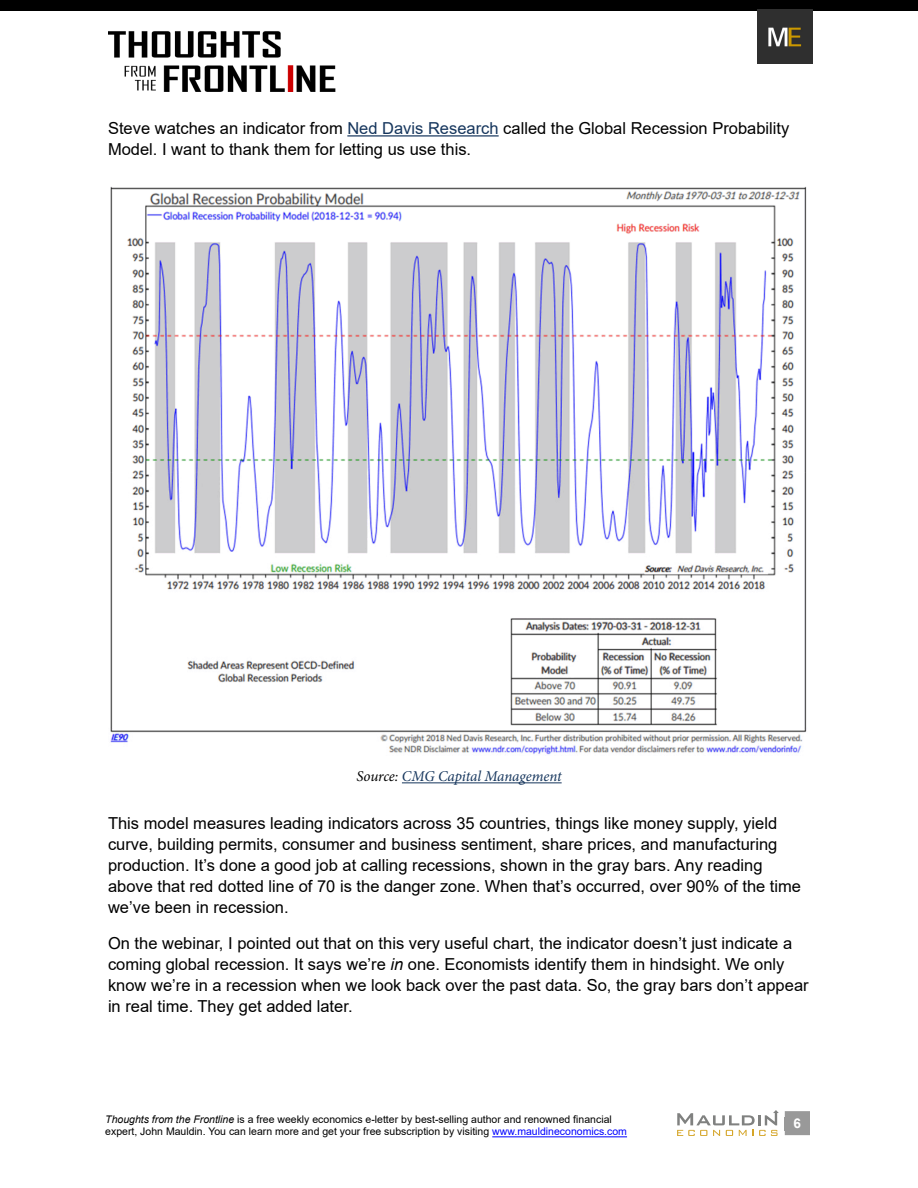
<style>
.page{position:relative;width:918px;height:1188px;background:#fff}
.page>*{position:absolute;margin:0;border:0;box-sizing:border-box;transform-origin:0 0}
.Body-Text{font:16.5px/21px "Arial";color:#000}
.PhotoCaption-39pica{font:italic 15px "Minion Pro";letter-spacing:-.01em;color:#16365d}
.t1{font:700 13.5px "Arial";color:#fff}
.t2{font:10.5px/12.6px "Arial";color:#000}
.s1{color:#16365d}
.s2{color:#000}
.s3{font-style:italic}
.s4{color:#00f}
</style>
<div class="page">
<div style="left:785px;top:1111px;width:25px;height:24px;background:#999"></div>
<hr style="left:492px;top:1136px;width:135px;height:1px;background:#00f">
<img style="left:108px;top:31px;width:228px;height:61px">
<div style="left:0;top:0;width:918px;height:11px;background:#000"></div>
<img style="left:758px;top:9px;width:55px;height:55px">
<svg style="left:677px;top:1110px;width:102px;height:26px"></svg>
<hr style="left:347px;top:135px;width:152px;height:2px;background:#16365d">
<hr style="left:402px;top:782px;width:160px;height:1px;background:#16365d">
<img style="left:110px;top:186px;width:697px;height:569px">
<p class="Body-Text" style="left:108px;top:118px;width:683px">Steve watches an indicator from <span class="s1">Ned Davis Research</span> called the Global Recession Probability<br>Model. I want to thank them for letting us use this.</p>
<p class="PhotoCaption-39pica" style="left:356px;top:766px;width:207px"><span class="s2">Source:</span> CMG Capital Management</p>
<p class="Body-Text" style="left:108px;top:813px;width:695px">This model measures leading indicators across 35 countries, things like money supply, yield curve, building permits, consumer and business sentiment, share prices, and manufacturing production. It’s done a good job at calling recessions, shown in the gray bars. Any reading above that red dotted line of 70 is the danger zone. When that’s occurred, over 90% of the time we’ve been in recession.</p>
<p class="Body-Text" style="left:108px;top:933px;width:702px">On the webinar, I pointed out that on this very useful chart, the indicator doesn’t just indicate a coming global recession. It says we’re <span class="s3">in</span> one. Economists identify them in hindsight. We only know we’re in a recession when we look back over the past data. So, the gray bars don’t appear in real time. They get added later.</p>
<p class="t2" style="left:105px;top:1113px;width:523px"><span class="s3">Thoughts from the Frontline</span> is a free weekly economics e-letter by best-selling author and renowned financial expert, John Mauldin. You can learn more and get your free subscription by visiting <span class="s4">www.mauldineconomics.com</span></p>
<p class="t1" style="left:794px;top:1113px;width:9px">6</p>
</div>
